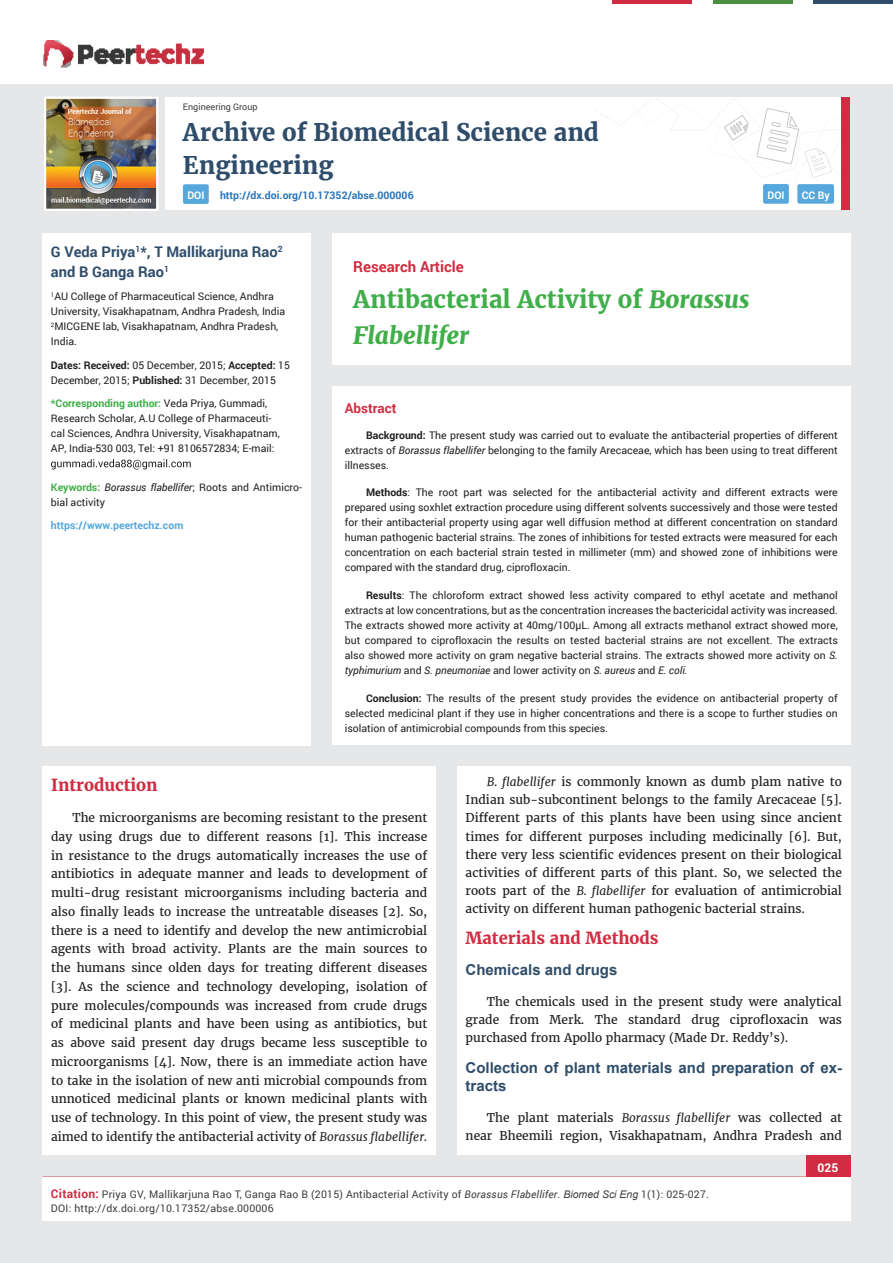
<style>
.page{position:relative;width:893px;height:1263px;background:#e6e7e9}
.page>*{position:absolute;margin:0;border:0;box-sizing:border-box;transform-origin:0 0}
.t1{font:700 24px/36px "Merriweather";color:#40ae49}
.t2{font:700 24px/33px "Merriweather";color:#2f4d6a}
.t3{font:700 16.5px "Merriweather";color:#d12c41}
.t4{font:700 15px/18.1px "Arial";color:#2f4d6a}
.t5{font:700 15px "Roboto";color:#d12c41}
.t6{font:700 14.7px/19.5px "Roboto";color:#2f4d6a}
.t7{font:700 13.5px "Roboto";color:#d12c41}
.t8{font:12px/18.8px "Merriweather";color:#231f20;text-align:justify}
.t9{font:700 12px "Roboto";color:#fff}
.t10{font:10.5px/15px "Roboto";color:#231f20;text-align:justify}
.t11{font:10.5px/13.5px "Roboto";letter-spacing:.02em;color:#3e3e3f}
.t12{font:700 10.5px "Roboto";color:#2a75ba}
.t13{font:700 10.5px "Roboto";color:#56a7dc}
.t14{font:700 10.5px "Roboto";color:#fff}
.t15{font:9px "Roboto";color:#3e3e3f}
.s1{font-weight:700}
.s2{font-weight:700;color:#40ae49}
.s3{font-style:italic}
.s4{font-weight:900;font-style:italic}
.s5{font-weight:700;font-size:12px;color:#d12c41}
.s6{font-family:"Arial";font-style:italic}
</style>
<div class="page">
<div style="left:165px;top:98px;width:684px;height:112px;background:#fff"></div>
<svg style="left:596px;top:100px;width:245px;height:78px"></svg>
<div style="left:841px;top:98px;width:8px;height:112px;background:#d12c41"></div>
<img style="left:47px;top:100px;width:108px;height:108px">
<div style="left:44px;top:97px;width:114px;height:114px;border:2px solid #fff"></div>
<div style="left:0;top:0;width:893px;height:83px;background:#fff"></div>
<img style="left:44px;top:41px;width:159px;height:27px">
<div style="left:763px;top:184px;width:26px;height:20px;background:#56a7dc;border-radius:2px"></div>
<div style="left:797px;top:184px;width:37px;height:20px;background:#56a7dc;border-radius:2px"></div>
<hr style="left:713px;top:0;width:79px;height:3px;background:#4b9041">
<hr style="left:612px;top:0;width:80px;height:3px;background:#d12c41">
<hr style="left:813px;top:0;width:80px;height:3px;background:#2f4d6a">
<div style="left:806px;top:1156px;width:44px;height:51px;background:#d12c41"></div>
<div style="left:42px;top:1177px;width:809px;height:43px;background:#fff"></div>
<div style="left:183px;top:184px;width:26px;height:20px;background:#56a7dc;border-radius:2px"></div>
<div style="left:332px;top:386px;width:518px;height:359px;background:#fff"></div>
<div style="left:332px;top:233px;width:518px;height:132px;background:#fff"></div>
<div style="left:42px;top:233px;width:269px;height:512px;background:#fff"></div>
<svg style="left:51px;top:459px;width:140px;height:11px"></svg>
<div style="left:43px;top:766px;width:393px;height:388px;background:#fff"></div>
<div style="left:457px;top:766px;width:393px;height:388px;background:#fff"></div>
<p class="t15" style="left:183px;top:101px;width:76px">Engineering Group</p>
<h1 class="t2" style="left:183px;top:116px;width:418px">Archive of Biomedical Science and<br>Engineering</h1>
<p class="t14" style="left:187px;top:188px;width:19px">DOI</p>
<p class="t12" style="left:220px;top:188px;width:195px">http://dx.doi.org/10.17352/abse.000006</p>
<p class="t14" style="left:767px;top:188px;width:19px">DOI</p>
<p class="t14" style="left:802px;top:188px;width:29px">CC By</p>
<h3 class="t6" style="left:51px;top:242px;width:233px">G Veda Priya<sup>1</sup>*, T Mallikarjuna Rao<sup>2 </sup>and B Ganga Rao<sup>1</sup></h3>
<p class="t10" style="left:51px;top:289px;width:236px;text-align:left"><sup>1</sup>AU College of Pharmaceutical Science, Andhra University, Visakhapatnam, Andhra Pradesh, India <sup>2</sup>MICGENE lab, Visakhapatnam, Andhra Pradesh, India.</p>
<p class="t10" style="left:51px;top:357px;width:241px"><span class="s1">Dates: Received:</span> 05 December, 2015; <span class="s1">Accepted:</span> 15<br>December, 2015; <span class="s1">Published:</span> 31 December, 2015</p>
<p class="t10" style="left:51px;top:396px;width:230px;text-align:left"><span class="s2">*Corresponding author:</span> Veda Priya, Gummadi, Research Scholar, A.U College of Pharmaceuti&shy;cal Sciences, Andhra University, Visakhapatnam, AP, India-530 003, Tel: +91 8106572834; E-mail:</p>
<p class="t10" style="left:51px;top:479px;width:253px"><span class="s2">Keywords:</span> <span class="s3">Borassus flabellifer</span>; Roots and Antimicro&shy;bial activity</p>
<p class="t13" style="left:51px;top:518px;width:134px">https://www.peertechz.com</p>
<h3 class="t5" style="left:353px;top:256px;width:112px">Research Article</h3>
<h1 class="t1" style="left:353px;top:281px;width:398px">Antibacterial Activity of <span class="s4">Borassus<br>Flabellifer</span></h1>
<p class="t7" style="left:345px;top:399px;width:53px">Abstract</p>
<p class="t10" style="left:345px;top:427px;width:494px;text-indent:21px"><span class="s1">Background:</span> The present study was carried out to evaluate the antibacterial properties of different extracts of <span class="s3">Borassus flabellifer</span> belonging to the family Arecaceae, which has been using to treat different illnesses.</p>
<p class="t10" style="left:345px;top:485px;width:494px;text-indent:21px"><span class="s1">Methods</span>: The root part was selected for the antibacterial activity and different extracts were prepared using soxhlet extraction procedure using different solvents successively and those were tested for their antibacterial property using agar well diffusion method at different concentration on standard human pathogenic bacterial strains. The zones of inhibitions for tested extracts were measured for each concentration on each bacterial strain tested in millimeter (mm) and showed zone of inhibitions were compared with the standard drug, ciprofloxacin.</p>
<p class="t10" style="left:345px;top:587px;width:495px;text-indent:21px"><span class="s1">Results</span>: The chloroform extract showed less activity compared to ethyl acetate and methanol extracts at low concentrations, but as the concentration increases the bactericidal activity was increased.<br>The extracts showed more activity at 40mg/100μL. Among all extracts methanol extract showed more, but compared to ciprofloxacin the results on tested bacterial strains are not excellent. The extracts also showed more activity on gram negative bacterial strains. The extracts showed more activity on <span class="s3">S. typhimurium</span> and <span class="s3">S. pneumoniae</span> and lower activity on <span class="s3">S. aureus</span> and <span class="s3">E. coli.</span></p>
<p class="t10" style="left:345px;top:690px;width:494px;text-indent:21px"><span class="s1">Conclusion:</span> The results of the present study provides the evidence on antibacterial property of selected medicinal plant if they use in higher concentrations and there is a scope to further studies on isolation of antimicrobial compounds from this species.</p>
<h2 class="t3" style="left:51px;top:774px;width:108px">Introduction</h2>
<p class="t8" style="left:51px;top:808px;width:378px;text-indent:21px">The microorganisms are becoming resistant to the present day using drugs due to different reasons [1]. This increase in resistance to the drugs automatically increases the use of antibiotics in adequate manner and leads to development of multi-drug resistant microorganisms including bacteria and also finally leads to increase the untreatable diseases [2]. So, there is a need to identify and develop the new antimicrobial agents with broad activity. Plants are the main sources to the humans since olden days for treating different diseases [3]. As the science and technology developing, isolation of pure molecules/compounds was increased from crude drugs of medicinal plants and have been using as antibiotics, but as above said present day drugs became less susceptible to microorganisms [4]. Now, there is an immediate action have to take in the isolation of new anti microbial compounds from unnoticed medicinal plants or known medicinal plants with use of technology. In this point of view, the present study was aimed to identify the antibacterial activity of <span class="s3">Borassus flabellifer.</span></p>
<p class="t8" style="left:466px;top:773px;width:378px;line-height:18.1px;text-indent:21px"><span class="s3">B. flabellifer</span> is commonly known as dumb plam native to Indian sub-subcontinent belongs to the family Arecaceae [5].<br>Different parts of this plants have been using since ancient times for different purposes including medicinally [6]. But, there very less scientific evidences present on their biological activities of different parts of this plant. So, we selected the roots part of the <span class="s3">B. flabellifer</span> for evaluation of antimicrobial activity on different human pathogenic bacterial strains.</p>
<h2 class="t3" style="left:466px;top:928px;width:195px">Materials and Methods</h2>
<h3 class="t4" style="left:466px;top:961px;width:153px">Chemicals and drugs</h3>
<p class="t8" style="left:466px;top:993px;width:378px;line-height:18.1px;text-indent:21px">The chemicals used in the present study were analytical grade from Merk. The standard drug ciprofloxacin was purchased from Apollo pharmacy (Made Dr. Reddy’s).</p>
<h3 class="t4" style="left:466px;top:1059px;width:378px">Collection of plant materials and preparation of ex&shy;tracts</h3>
<p class="t8" style="left:466px;top:1109px;width:378px;line-height:18px;text-align:right">The plant materials <span class="s3">Borassus flabellifer</span> was collected at near Bheemili region, Visakhapatnam, Andhra Pradesh and</p>
<p class="t9" style="left:817px;top:1159px;width:22px">025</p>
<p class="t11" style="left:51px;top:1188px;width:659px"><span class="s5">Citation:</span> Priya GV, Mallikarjuna Rao T, Ganga Rao B (2015) Antibacterial Activity of <span class="s3">Borassus Flabellifer</span>. <span class="s6">Biomed Sci Eng</span> 1(1): 025-027.<br>DOI: http://dx.doi.org/10.17352/abse.000006</p>
</div>
